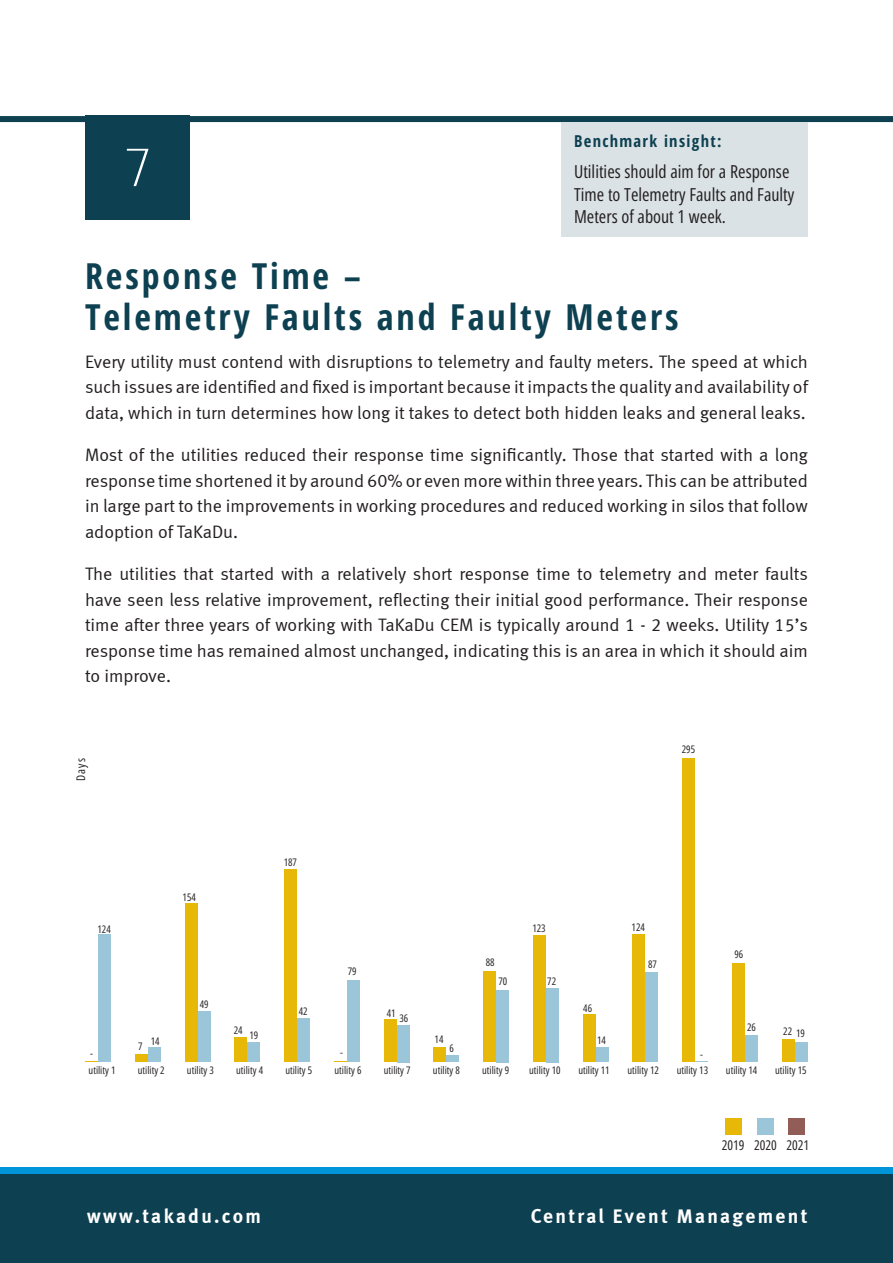
<style>
.page{position:relative;width:893px;height:1263px;background:#fff}
.page>*{position:absolute;margin:0;border:0;box-sizing:border-box;transform-origin:0 0}
.t1{font:300 72px "Almoni DLAAA";color:#fff}
.t2{font:700 36px/40.5px "Open Sans Hebrew Condensed";letter-spacing:.08em;color:#0d4051}
.t3{font:20.1px "Meta Bold LF";letter-spacing:.12em;color:#fff}
.t4{font:18px/25.5px "Meta Normal LF";color:#231f20;text-align:justify}
.t5{font:18px/22.5px "Open Sans Hebrew Condensed";color:#231f20}
.t6{font:700 16.5px "Open Sans Hebrew Condensed";letter-spacing:.08em;color:#0d4051}
.t7{font:13.5px "Open Sans Hebrew Condensed";color:#231f20}
.t8{font:12px "Open Sans Hebrew Condensed";color:#231f20}
.t9{font:10.5px "Open Sans Hebrew Condensed";color:#231f20}
</style>
<div class="page">
<div style="left:0;top:1174px;width:893px;height:89px;background:#0d4051"></div>
<div style="left:0;top:1168px;width:893px;height:6px;background:#0095d9"></div>
<div style="left:0;top:116px;width:893px;height:6px;background:#0d4051"></div>
<div style="left:85px;top:116px;width:104px;height:104px;background:#0d4051"></div>
<div style="left:561px;top:122px;width:247px;height:114px;background:#dbe2e5"></div>
<div style="left:757px;top:1118px;width:17px;height:17px;background:#9bc6da"></div>
<div style="left:788px;top:1118px;width:16px;height:17px;background:#935d57"></div>
<div style="left:725px;top:1118px;width:17px;height:17px;background:#e8b809"></div>
<div style="left:794px;top:1042px;width:13px;height:20px;background:#9bc6da"></div>
<div style="left:745px;top:1035px;width:13px;height:27px;background:#9bc6da"></div>
<div style="left:645px;top:972px;width:13px;height:90px;background:#9bc6da"></div>
<div style="left:595px;top:1048px;width:13px;height:14px;background:#9bc6da"></div>
<div style="left:546px;top:988px;width:13px;height:74px;background:#9bc6da"></div>
<div style="left:496px;top:990px;width:13px;height:72px;background:#9bc6da"></div>
<div style="left:446px;top:1056px;width:13px;height:6px;background:#9bc6da"></div>
<div style="left:396px;top:1025px;width:13px;height:37px;background:#9bc6da"></div>
<div style="left:347px;top:981px;width:13px;height:81px;background:#9bc6da"></div>
<div style="left:297px;top:1019px;width:13px;height:43px;background:#9bc6da"></div>
<div style="left:247px;top:1042px;width:13px;height:20px;background:#9bc6da"></div>
<div style="left:198px;top:1012px;width:12px;height:50px;background:#9bc6da"></div>
<div style="left:148px;top:1048px;width:13px;height:14px;background:#9bc6da"></div>
<div style="left:98px;top:934px;width:13px;height:128px;background:#9bc6da"></div>
<div style="left:135px;top:1055px;width:13px;height:7px;background:#e8b809"></div>
<div style="left:185px;top:904px;width:13px;height:158px;background:#e8b809"></div>
<div style="left:234px;top:1037px;width:13px;height:25px;background:#e8b809"></div>
<div style="left:284px;top:870px;width:13px;height:192px;background:#e8b809"></div>
<div style="left:384px;top:1020px;width:12px;height:42px;background:#e8b809"></div>
<div style="left:433px;top:1048px;width:13px;height:14px;background:#e8b809"></div>
<div style="left:483px;top:971px;width:13px;height:91px;background:#e8b809"></div>
<div style="left:533px;top:935px;width:13px;height:127px;background:#e8b809"></div>
<div style="left:582px;top:1015px;width:13px;height:47px;background:#e8b809"></div>
<div style="left:632px;top:934px;width:13px;height:128px;background:#e8b809"></div>
<div style="left:682px;top:759px;width:13px;height:303px;background:#e8b809"></div>
<div style="left:732px;top:963px;width:13px;height:99px;background:#e8b809"></div>
<div style="left:781px;top:1039px;width:13px;height:23px;background:#e8b809"></div>
<h1 class="t1" style="left:123px;top:127px;width:29px">7</h1>
<p class="t6" style="left:574px;top:132px;width:149px">Benchmark insight:</p>
<p class="t5" style="left:574px;top:161px;width:222px">Utilities should aim for a Response<br>Time to Telemetry Faults and Faulty<br>Meters of about 1 week.</p>
<h2 class="t2" style="left:85px;top:258px;width:595px">Response Time –<br>Telemetry Faults and Faulty Meters</h2>
<p class="t4" style="left:85px;top:349px;width:724px">Every utility must contend with disruptions to telemetry and faulty meters. The speed at which such issues are identified and fixed is important because it impacts the quality and availability of data, which in turn determines how long it takes to detect both hidden leaks and general leaks.</p>
<p class="t4" style="left:85px;top:442px;width:724px">Most of the utilities reduced their response time significantly. Those that started with a long response time shortened it by around 60% or even more within three years. This can be attributed in large part to the improvements in working procedures and reduced working in silos that follow adoption of TaKaDu.</p>
<p class="t4" style="left:85px;top:561px;width:724px">The utilities that started with a relatively short response time to telemetry and meter faults have seen less relative improvement, reflecting their initial good performance. Their response time after three years of working with TaKaDu CEM is typically around 1 - 2 weeks. Utility 15’s response time has remained almost unchanged, indicating this is an area in which it should aim to improve.</p>
<p class="t8" style="left:74px;top:781px;width:24px;rotate:-90deg">Days</p>
<p class="t9" style="left:98px;top:923px;width:15px">124</p>
<p class="t9" style="left:90px;top:1047px;width:4px">-</p>
<p class="t9" style="left:183px;top:891px;width:15px">154</p>
<p class="t9" style="left:284px;top:856px;width:15px">187</p>
<p class="t9" style="left:138px;top:1041px;width:6px">7</p>
<p class="t9" style="left:151px;top:1035px;width:10px">14</p>
<p class="t9" style="left:200px;top:998px;width:10px">49</p>
<p class="t9" style="left:234px;top:1024px;width:10px">24</p>
<p class="t9" style="left:249px;top:1029px;width:10px">19</p>
<p class="t9" style="left:299px;top:1005px;width:10px">42</p>
<p class="t9" style="left:682px;top:743px;width:15px">295</p>
<p class="t9" style="left:348px;top:965px;width:10px">79</p>
<p class="t9" style="left:340px;top:1046px;width:4px">-</p>
<p class="t9" style="left:387px;top:1007px;width:10px">41</p>
<p class="t9" style="left:400px;top:1012px;width:10px">36</p>
<p class="t9" style="left:435px;top:1033px;width:10px">14</p>
<p class="t9" style="left:450px;top:1042px;width:6px">6</p>
<p class="t9" style="left:486px;top:956px;width:10px">88</p>
<p class="t9" style="left:532px;top:922px;width:15px">123</p>
<p class="t9" style="left:498px;top:975px;width:10px">70</p>
<p class="t9" style="left:547px;top:975px;width:10px">72</p>
<p class="t9" style="left:583px;top:1002px;width:10px">46</p>
<p class="t9" style="left:597px;top:1034px;width:10px">14</p>
<p class="t9" style="left:632px;top:921px;width:15px">124</p>
<p class="t9" style="left:648px;top:958px;width:10px">87</p>
<p class="t9" style="left:700px;top:1048px;width:4px">-</p>
<p class="t9" style="left:734px;top:948px;width:10px">96</p>
<p class="t9" style="left:747px;top:1021px;width:10px">26</p>
<p class="t9" style="left:783px;top:1025px;width:10px">22</p>
<p class="t9" style="left:796px;top:1027px;width:10px">19</p>
<p class="t9" style="left:89px;top:1064px;width:28px">utility 1</p>
<p class="t9" style="left:138px;top:1064px;width:28px">utility 2</p>
<p class="t9" style="left:187px;top:1064px;width:28px">utility 3</p>
<p class="t9" style="left:236px;top:1064px;width:28px">utility 4</p>
<p class="t9" style="left:285px;top:1064px;width:28px">utility 5</p>
<p class="t9" style="left:335px;top:1064px;width:28px">utility 6</p>
<p class="t9" style="left:384px;top:1064px;width:28px">utility 7</p>
<p class="t9" style="left:433px;top:1064px;width:28px">utility 8</p>
<p class="t9" style="left:482px;top:1064px;width:28px">utility 9</p>
<p class="t9" style="left:529px;top:1064px;width:33px">utility 10</p>
<p class="t9" style="left:578px;top:1064px;width:33px">utility 11</p>
<p class="t9" style="left:627px;top:1064px;width:33px">utility 12</p>
<p class="t9" style="left:677px;top:1064px;width:33px">utility 13</p>
<p class="t9" style="left:726px;top:1064px;width:33px">utility 14</p>
<p class="t9" style="left:775px;top:1064px;width:33px">utility 15</p>
<p class="t7" style="left:722px;top:1137px;width:89px">2019 2020 2021</p>
<p class="t3" style="left:87px;top:1204px;width:175px">www.takadu.com</p>
<p class="t3" style="left:531px;top:1204px;width:278px">Central Event Management</p>
</div>
